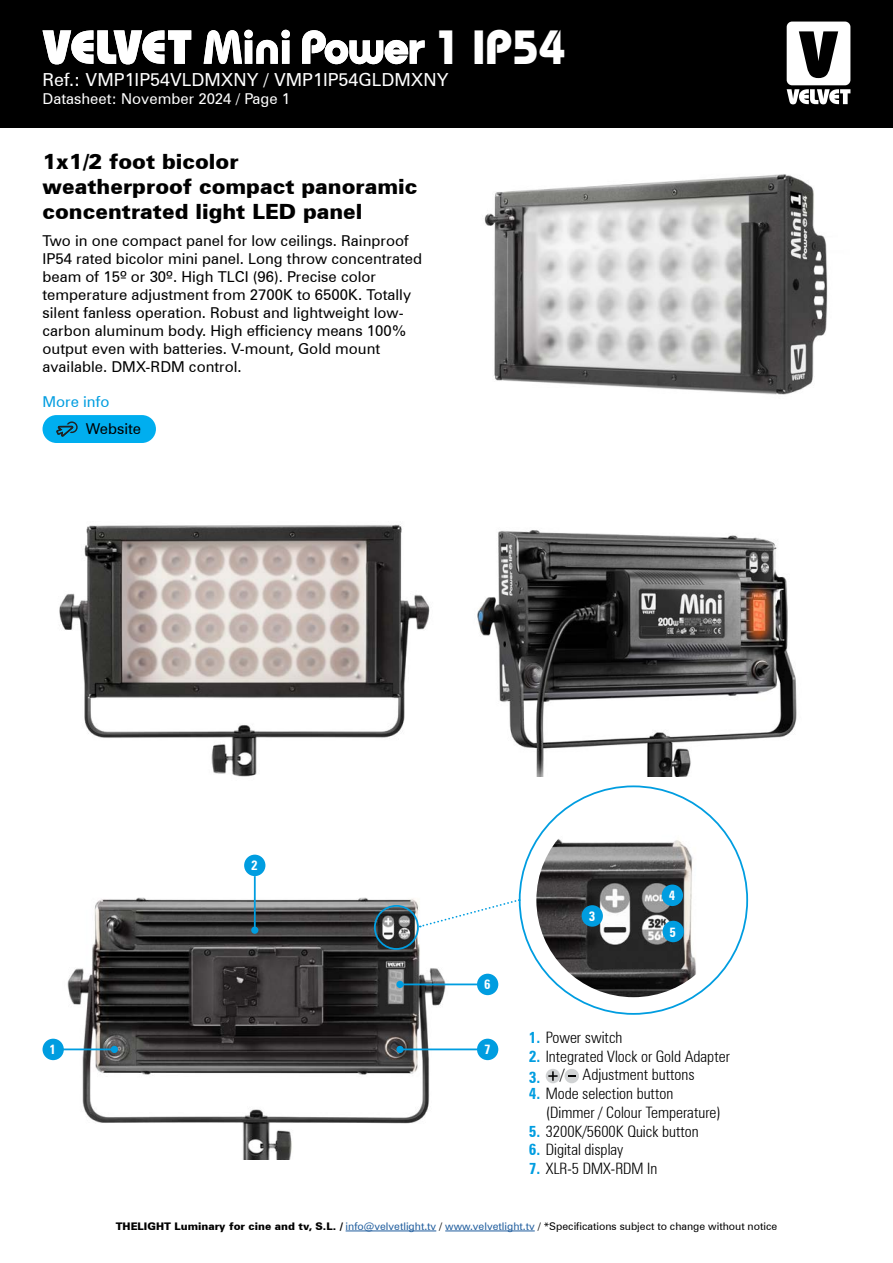
<style>
.page{position:relative;width:893px;height:1263px;background:#fff}
.page>*{position:absolute;margin:0;border:0;box-sizing:border-box;transform-origin:0 0}
.t1{font:700 47.7px "Bauhaus IT Cby BT";color:#fff}
.t2{font:900 21px/25.2px "Zurich BT";color:#000}
.t3{font:18px "Zurich BT";color:#fff}
.t4{font:300 condensed 15.75px/18.8px "Zurich BT";color:#000}
.t5{font:15px/18px "Zurich BT";color:#000}
.t6{font:15px "Zurich BT";color:#fff}
.t7{font:15px "Zurich BT";color:#009de0}
.t8{font:700 condensed 13.2px "Zurich BT";color:#fff}
.t9{font:10.5px "Zurich BT";color:#000}
.s1{font-weight:700;color:#009de0}
.s2{font-weight:900}
.s3{color:#215e9e}
</style>
<div class="page">
<div style="left:0;top:0;width:893px;height:128px;background:#000"></div>
<svg style="left:787px;top:22px;width:63px;height:82px"></svg>
<svg style="left:43px;top:30px;width:148px;height:34px"></svg>
<svg style="left:204px;top:30px;width:86px;height:34px"></svg>
<svg style="left:302px;top:30px;width:123px;height:34px"></svg>
<hr style="left:346px;top:1230px;width:90px;height:1px;background:#215e9e">
<hr style="left:445px;top:1230px;width:90px;height:1px;background:#215e9e">
<div style="left:43px;top:415px;width:113px;height:28px;background:#00aeef;border-radius:14px"></div>
<svg style="left:56px;top:421px;width:22px;height:16px"></svg>
<img style="left:484px;top:174px;width:344px;height:221px">
<div style="left:546px;top:1069px;width:14px;height:14px;background:#d1d3d4;border-radius:50%"></div>
<svg style="left:548px;top:1071px;width:10px;height:10px"></svg>
<div style="left:564px;top:1069px;width:15px;height:14px;background:#d1d3d4;border-radius:50%"></div>
<svg style="left:568px;top:1075px;width:8px;height:2px"></svg>
<img style="left:59px;top:524px;width:371px;height:253px">
<img style="left:477px;top:530px;width:320px;height:247px">
<img style="left:53px;top:865px;width:422px;height:294px">
<div style="left:477px;top:974px;width:21px;height:21px;background:#009de0;border-radius:50%"></div>
<div style="left:244px;top:855px;width:21px;height:21px;background:#009de0;border-radius:50%"></div>
<hr style="left:254px;top:876px;width:2px;height:54px;background:#009de0">
<div style="left:251px;top:926px;width:7px;height:8px;background:#009de0;border-radius:50%"></div>
<div style="left:374px;top:905px;width:45px;height:45px;border:2px solid #009de0;border-radius:50%"></div>
<hr style="left:400px;top:983px;width:77px;height:2px;background:#009de0">
<div style="left:396px;top:981px;width:8px;height:7px;background:#009de0;border-radius:50%"></div>
<img style="left:536px;top:803px;width:194px;height:194px">
<div style="left:582px;top:905px;width:21px;height:22px;background:#009de0;border-radius:50%"></div>
<div style="left:662px;top:884px;width:21px;height:22px;background:#009de0;border-radius:50%"></div>
<div style="left:663px;top:921px;width:21px;height:21px;background:#009de0;border-radius:50%"></div>
<svg style="left:420px;top:898px;width:100px;height:30px"></svg>
<div style="left:43px;top:1039px;width:21px;height:21px;background:#009de0;border-radius:50%"></div>
<hr style="left:60px;top:1048px;width:54px;height:2px;background:#009de0">
<div style="left:111px;top:1046px;width:7px;height:7px;background:#009de0;border-radius:50%"></div>
<div style="left:477px;top:1039px;width:21px;height:21px;background:#009de0;border-radius:50%"></div>
<hr style="left:400px;top:1048px;width:77px;height:2px;background:#009de0">
<div style="left:396px;top:1046px;width:8px;height:7px;background:#009de0;border-radius:50%"></div>
<h1 class="t1" style="left:433px;top:18px;width:134px">1 IP54</h1>
<p class="t3" style="left:43px;top:69px;width:407px">Ref.: VMP1IP54VLDMXNY / VMP1IP54GLDMXNY</p>
<p class="t6" style="left:43px;top:90px;width:249px">Datasheet: November 2024 / Page 1</p>
<h2 class="t2" style="left:43px;top:149px;width:376px">1x1/2 foot bicolor<br>weatherproof compact panoramic concentrated light LED panel</h2>
<p class="t5" style="left:43px;top:231px;width:381px">Two in one compact panel for low ceilings. Rainproof IP54 rated bicolor mini panel. Long throw concentrated beam of 15º or 30º. High TLCI (96). Precise color temperature adjustment from 2700K to 6500K. Totally silent fanless operation. Robust and lightweight low&shy;carbon aluminum body. High efficiency means 100% output even with batteries. V-mount, Gold mount available. DMX-RDM control.</p>
<p class="t7" style="left:43px;top:393px;width:68px">More info</p>
<p class="t5" style="left:86px;top:419px;width:57px">Website</p>
<p class="t8" style="left:251px;top:858px;width:8px">2</p>
<p class="t8" style="left:484px;top:977px;width:8px">6</p>
<p class="t8" style="left:50px;top:1042px;width:8px">1</p>
<p class="t8" style="left:484px;top:1042px;width:8px">7</p>
<p class="t8" style="left:589px;top:908px;width:8px">3</p>
<p class="t8" style="left:669px;top:888px;width:8px">4</p>
<p class="t8" style="left:670px;top:924px;width:8px">5</p>
<p class="t4" style="left:529px;top:1028px;width:95px"><span class="s1">1.</span> Power switch</p>
<p class="t4" style="left:529px;top:1046px;width:203px"><span class="s1">2.</span> Integrated Vlock or Gold Adapter</p>
<p class="t4" style="left:529px;top:1065px;width:168px"><span class="s1">3.</span> / Adjustment buttons</p>
<p class="t4" style="left:546px;top:1084px;width:177px;text-indent:-17px"><span class="s1">4.</span> Mode selection button (Dimmer / Colour Temperature)</p>
<p class="t4" style="left:529px;top:1121px;width:172px"><span class="s1">5.</span> 3200K/5600K Quick button</p>
<p class="t4" style="left:529px;top:1140px;width:96px"><span class="s1">6.</span> Digital display</p>
<p class="t4" style="left:529px;top:1159px;width:130px"><span class="s1">7.</span> XLR-5 DMX-RDM In</p>
<p class="t9" style="left:116px;top:1220px;width:663px"><span class="s2">THELIGHT Luminary for cine and tv, S.L. /</span> <span class="s3">info@velvetlight.tv</span> / <span class="s3">www.velvetlight.tv</span> / *Specifications subject to change without notice</p>
</div>
